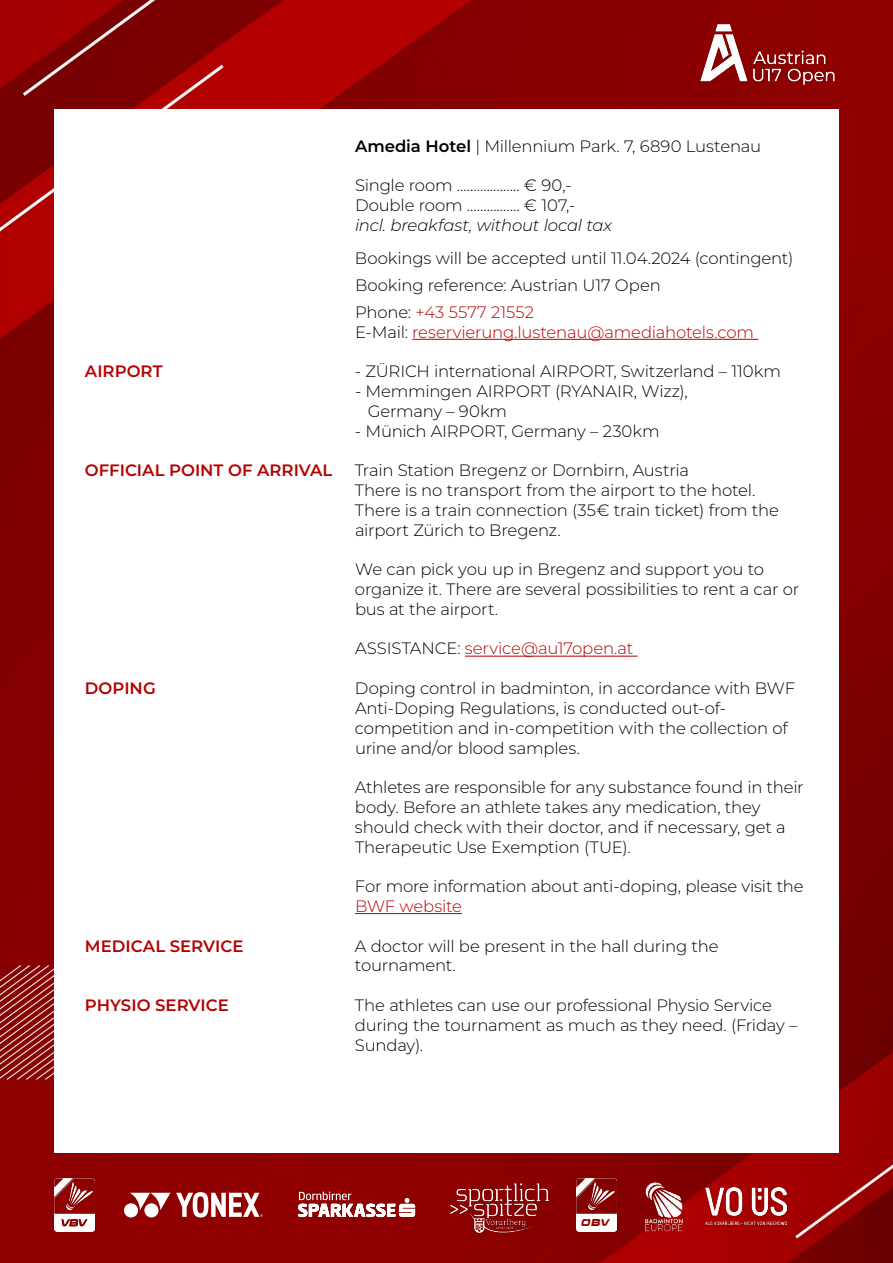
<style>
.page{position:relative;width:893px;height:1263px;background:#fff}
.page>*{position:absolute;margin:0;border:0;box-sizing:border-box;transform-origin:0 0}
.t1{font:300 16.5px/19.8px "Montserrat";letter-spacing:-.01em;color:#000}
.t2{font:300 16.5px "Montserrat";letter-spacing:-.01em;color:#b50000}
.t3{font:600 16.5px "Montserrat";color:#b50000}
.t4{font:italic 300 16.5px "Montserrat";letter-spacing:-.015em;color:#000}
.t5{font:italic 14.85px "Aura";color:#8e0000}
.s1{font-weight:600}
.s2{color:#b50000}
.s3{color:#000}
</style>
<div class="page">
<img style="left:0;top:0;width:893px;height:1263px">
<div style="left:54px;top:110px;width:785px;height:1043px;background:#fff"></div>
<img style="left:686px;top:14px;width:164px;height:78px">
<hr style="left:412px;top:339px;width:346px;height:1px;background:#b50000">
<hr style="left:465px;top:656px;width:172px;height:1px;background:#b50000">
<hr style="left:355px;top:913px;width:107px;height:1px;background:#b50000">
<img style="left:54px;top:1178px;width:41px;height:53px">
<div style="left:144px;top:1203px;width:14px;height:14px;background:#fff;border-radius:50%"></div>
<svg style="left:130px;top:1193px;width:40px;height:17px"></svg>
<div style="left:124px;top:1203px;width:14px;height:14px;background:#fff;border-radius:50%"></div>
<svg style="left:176px;top:1192px;width:87px;height:25px"></svg>
<svg style="left:298px;top:1191px;width:117px;height:26px"></svg>
<img style="left:447px;top:1178px;width:111px;height:60px">
<img style="left:576px;top:1179px;width:41px;height:52px">
<div style="left:579px;top:1216px;width:34px;height:13px;background:#fff"></div>
<img style="left:620px;top:1162px;width:80px;height:86px">
<img style="left:706px;top:1187px;width:80px;height:37px">
<p class="t1" style="left:355px;top:135px;width:408px"><span class="s1">Amedia Hotel</span> | Millennium Park. 7, 6890 Lustenau</p>
<p class="t1" style="left:355px;top:175px;width:222px">Single room ................... € 90,-<br>Double room ................ € 107,-</p>
<p class="t4" style="left:355px;top:214px;width:258px">incl. breakfast, without local tax</p>
<p class="t1" style="left:355px;top:244px;width:440px;line-height:27px">Bookings will be accepted until 11.04.2024 (contingent)<br>Booking reference: Austrian U17 Open<br>Phone: <span class="s2">+43 5577 21552</span></p>
<p class="t2" style="left:355px;top:321px;width:401px"><span class="s3">E-Mail:</span> reservierung.lustenau@amediahotels.com</p>
<p class="t3" style="left:85px;top:360px;width:79px">AIRPORT</p>
<p class="t1" style="left:355px;top:361px;width:428px">- ZÜRICH international AIRPORT, Switzerland – 110km</p>
<p class="t1" style="left:368px;top:381px;width:322px;text-indent:-13px">- Memmingen AIRPORT (RYANAIR, Wizz),<br>Germany – 90km</p>
<p class="t1" style="left:355px;top:420px;width:306px">- Münich AIRPORT, Germany – 230km</p>
<p class="t3" style="left:85px;top:459px;width:249px">OFFICIAL POINT OF ARRIVAL</p>
<p class="t1" style="left:355px;top:460px;width:426px">Train Station Bregenz or Dornbirn, Austria<br>There is no transport from the airport to the hotel.<br>There is a train connection (35€ train ticket) from the airport Zürich to Bregenz.</p>
<p class="t1" style="left:355px;top:559px;width:446px">We can pick you up in Bregenz and support you to organize it. There are several possibilities to rent a car or bus at the airport.</p>
<p class="t2" style="left:355px;top:637px;width:280px"><span class="s3">ASSISTANCE:</span> service@au17open.at</p>
<p class="t3" style="left:85px;top:676px;width:72px">DOPING</p>
<p class="t1" style="left:355px;top:678px;width:442px">Doping control in badminton, in accordance with BWF Anti-Doping Regulations, is conducted out-of&shy;competition and in-competition with the collection of urine and/or blood samples.</p>
<p class="t1" style="left:355px;top:777px;width:450px">Athletes are responsible for any substance found in their body. Before an athlete takes any medication, they should check with their doctor, and if necessary, get a Therapeutic Use Exemption (TUE).</p>
<p class="t1" style="left:355px;top:876px;width:450px">For more information about anti-doping, please visit the</p>
<p class="t2" style="left:355px;top:895px;width:109px">BWF website</p>
<p class="t3" style="left:85px;top:934px;width:160px">MEDICAL SERVICE</p>
<p class="t1" style="left:355px;top:935px;width:365px">A doctor will be present in the hall during the tournament.</p>
<p class="t3" style="left:85px;top:993px;width:145px">PHYSIO SERVICE</p>
<p class="t1" style="left:355px;top:995px;width:444px">The athletes can use our professional Physio Service during the tournament as much as they need. (Friday –<br>Sunday).</p>
<p class="t5" style="left:581px;top:1215px;width:30px">OBV</p>
</div>
